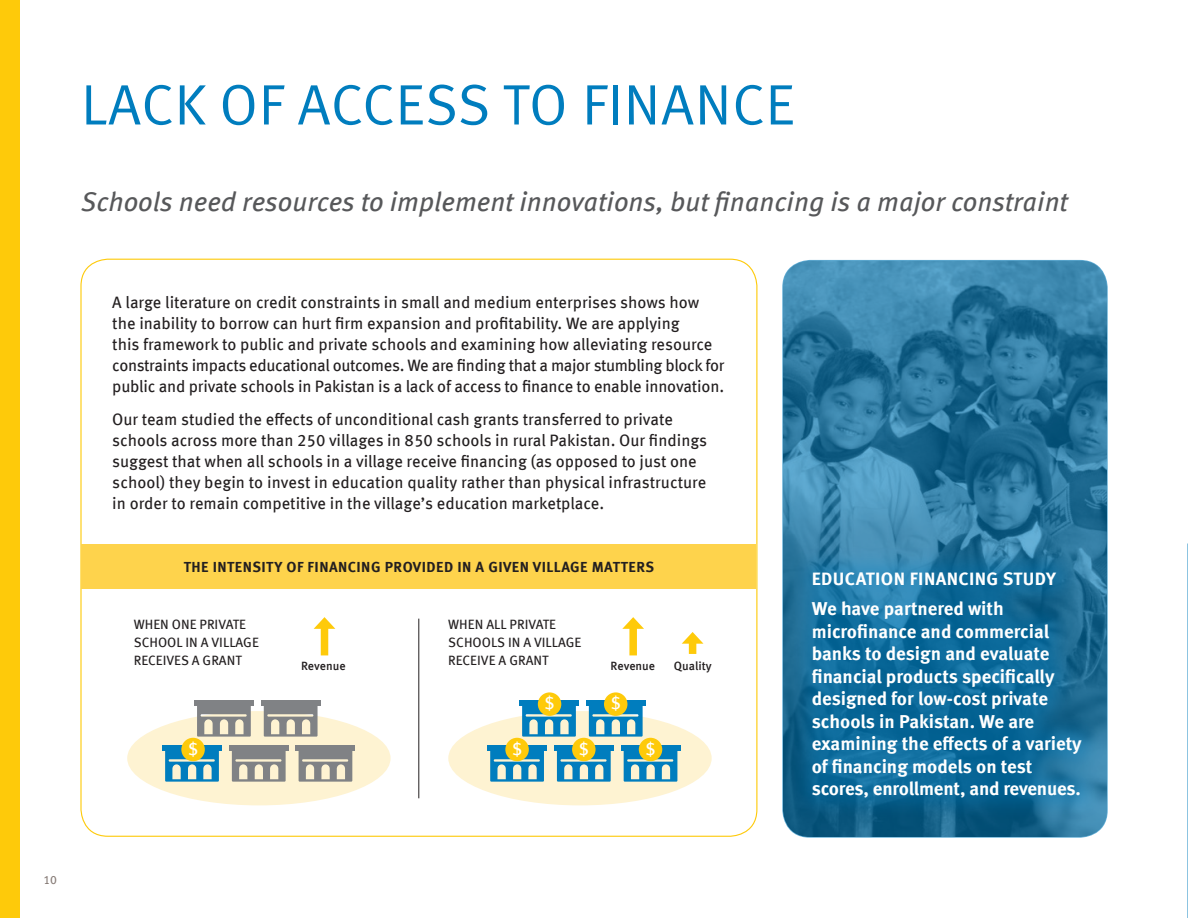
<style>
.page{position:relative;width:1188px;height:918px;background:#fff}
.page>*{position:absolute;margin:0;border:0;box-sizing:border-box;transform-origin:0 0}
.section_head_-_crims{font:57px "Meta Offc Norm";letter-spacing:.01em;color:#007dbe}
.larger_ital_text_int{font:italic 27px "Meta Offc";color:#57585a}
.t1{font:700 18.75px/22.5px "Meta Offc";letter-spacing:-.005em;color:#fff}
.t2{font:700 18px "Meta Offc";letter-spacing:.02em;color:#fff}
.t3{font:17.25px "Meta Offc";color:#fff}
.t4{font:16.5px/21px "Meta Offc";letter-spacing:-.005em;color:#231f20}
.chart_title{font:700 14.7px "Meta Offc";letter-spacing:.03em;color:#231f20}
.t5{font:13.5px/18px "Meta Offc";color:#231f20}
.t6{font:500 12px "Meta Offc";color:#231f20}
.t7{font:12px "Meta Offc";color:#867b76}
</style>
<div class="page">
<div style="left:0;top:0;width:19px;height:918px;background:#feca0a"></div>
<svg style="left:783px;top:261px;width:324px;height:576px;background:#2f7aa0"></svg>
<div style="left:782px;top:260px;width:326px;height:578px;border:2px solid #007dbe;border-radius:27px"></div>
<div style="left:321px;top:623px;width:7px;height:32px;background:#feca0a"></div>
<svg style="left:314px;top:617px;width:21px;height:12px"></svg>
<div style="left:629px;top:623px;width:8px;height:32px;background:#feca0a"></div>
<svg style="left:622px;top:617px;width:22px;height:12px"></svg>
<div style="left:689px;top:638px;width:7px;height:16px;background:#feca0a"></div>
<svg style="left:682px;top:632px;width:21px;height:12px"></svg>
<hr style="left:419px;top:619px;width:1px;height:179px;background:#231f20">
<div style="left:127px;top:711px;width:264px;height:94px;background:#fef3d2;border-radius:50%"></div>
<svg style="left:165px;top:750px;width:54px;height:32px"></svg>
<div style="left:162px;top:745px;width:60px;height:5px;background:#007dbe"></div>
<svg style="left:232px;top:750px;width:54px;height:32px"></svg>
<div style="left:229px;top:745px;width:59px;height:5px;background:#808285"></div>
<svg style="left:197px;top:705px;width:54px;height:32px"></svg>
<div style="left:194px;top:700px;width:60px;height:5px;background:#808285"></div>
<svg style="left:299px;top:750px;width:53px;height:32px"></svg>
<div style="left:296px;top:745px;width:59px;height:5px;background:#808285"></div>
<svg style="left:264px;top:705px;width:54px;height:32px"></svg>
<div style="left:261px;top:700px;width:60px;height:5px;background:#808285"></div>
<div style="left:181px;top:738px;width:24px;height:23px;background:#feca0a;border-radius:50%"></div>
<div style="left:448px;top:711px;width:264px;height:94px;background:#fef3d2;border-radius:50%"></div>
<svg style="left:490px;top:750px;width:54px;height:32px"></svg>
<div style="left:487px;top:745px;width:60px;height:5px;background:#007dbe"></div>
<svg style="left:557px;top:750px;width:54px;height:32px"></svg>
<div style="left:554px;top:745px;width:60px;height:5px;background:#007dbe"></div>
<svg style="left:522px;top:705px;width:54px;height:32px"></svg>
<div style="left:519px;top:700px;width:60px;height:5px;background:#007dbe"></div>
<svg style="left:624px;top:750px;width:53px;height:32px"></svg>
<div style="left:621px;top:745px;width:59px;height:5px;background:#007dbe"></div>
<svg style="left:589px;top:705px;width:54px;height:32px"></svg>
<div style="left:586px;top:700px;width:59px;height:5px;background:#007dbe"></div>
<div style="left:505px;top:738px;width:24px;height:23px;background:#feca0a;border-radius:50%"></div>
<div style="left:572px;top:738px;width:24px;height:23px;background:#feca0a;border-radius:50%"></div>
<div style="left:639px;top:738px;width:23px;height:23px;background:#feca0a;border-radius:50%"></div>
<div style="left:604px;top:692px;width:23px;height:24px;background:#feca0a;border-radius:50%"></div>
<div style="left:538px;top:692px;width:23px;height:24px;background:#feca0a;border-radius:50%"></div>
<div style="left:82px;top:544px;width:674px;height:45px;background:#fed34c"></div>
<div style="left:787px;top:547px;width:319px;height:276px;background:#007dbe;opacity:.39"></div>
<svg style="left:1187px;top:544px;width:1px;height:374px"></svg>
<p class="section_head_-_crims" style="left:81px;top:72px;width:716px">LACK OF ACCESS TO FINANCE</p>
<p class="larger_ital_text_int" style="left:81px;top:186px;width:988px">Schools need resources to implement innovations, but financing is a major constraint</p>
<p class="t7" style="left:43px;top:872px;width:15px">10</p>
<p class="t4" style="left:112px;top:292px;width:614px">A large literature on credit constraints in small and medium enterprises shows how the inability to borrow can hurt firm expansion and profitability. We are applying<br>this framework to public and private schools and examining how alleviating resource constraints impacts educational outcomes. We are finding that a major stumbling block for public and private schools in Pakistan is a lack of access to finance to enable innovation.</p>
<p class="t4" style="left:112px;top:409px;width:596px">Our team studied the effects of unconditional cash grants transferred to private schools across more than 250 villages in 850 schools in rural Pakistan. Our findings suggest that when all schools in a village receive financing (as opposed to just one school) they begin to invest in education quality rather than physical infrastructure in order to remain competitive in the village’s education marketplace.</p>
<p class="chart_title" style="left:184px;top:558px;width:472px">THE INTENSITY OF FINANCING PROVIDED IN A GIVEN VILLAGE MATTERS</p>
<p class="t5" style="left:134px;top:615px;width:127px">WHEN ONE PRIVATE<br>SCHOOL IN A VILLAGE<br>RECEIVES A GRANT</p>
<p class="t5" style="left:448px;top:615px;width:135px">WHEN ALL PRIVATE<br>SCHOOLS IN A VILLAGE<br>RECEIVE A GRANT</p>
<p class="t6" style="left:301px;top:659px;width:46px">Revenue</p>
<p class="t6" style="left:611px;top:659px;width:46px">Revenue</p>
<p class="t6" style="left:674px;top:659px;width:39px">Quality</p>
<p class="t3" style="left:544px;top:693px;width:12px">$</p>
<p class="t3" style="left:610px;top:693px;width:12px">$</p>
<p class="t3" style="left:188px;top:739px;width:12px">$</p>
<p class="t3" style="left:512px;top:739px;width:12px">$</p>
<p class="t3" style="left:578px;top:739px;width:12px">$</p>
<p class="t3" style="left:645px;top:739px;width:12px">$</p>
<p class="t2" style="left:812px;top:568px;width:246px">EDUCATION FINANCING STUDY</p>
<p class="t1" style="left:812px;top:598px;width:272px">We have partnered with microfinance and commercial banks to design and evaluate financial products specifically designed for low-cost private schools in Pakistan. We are examining the effects of a variety of financing models on test scores, enrollment, and revenues.</p>
</div>
